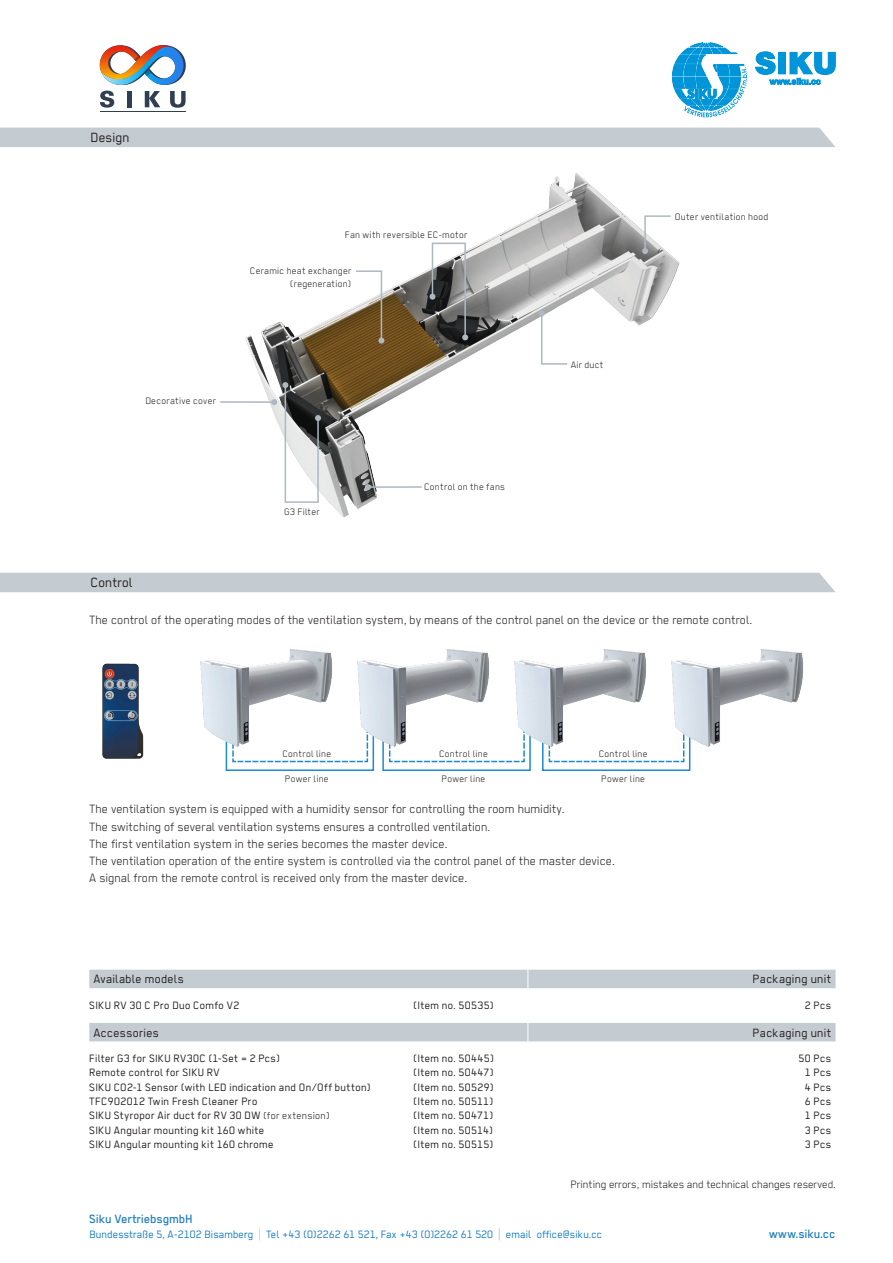
<style>
.page{position:relative;width:893px;height:1263px;background:#fff}
.page>*{position:absolute;margin:0;border:0;box-sizing:border-box;transform-origin:0 0}
.t1{font:15px "Regular";color:#231f20}
.t2{font:300 13.5px "Regular";color:#231f20}
.t3{font:13.5px "Regular";letter-spacing:.015em;color:#231f20}
.t4{font:500 13.5px "Regular";color:#1b7dc2}
.t5{font:12px "Regular";letter-spacing:.02em;color:#231f20}
.t6{font:12px "Regular";color:#1b7dc2}
.t7{font:300 12px "Regular";color:#231f20}
.t8{font:300 10.5px/12.6px "Regular";letter-spacing:.025em;color:#231f20;text-align:right}
.s1{font-weight:300;font-size:11.25px}
</style>
<div class="page">
<div style="left:89px;top:970px;width:747px;height:18px;background:#c5ccd1"></div>
<div style="left:89px;top:1023px;width:747px;height:18px;background:#c5ccd1"></div>
<div style="left:0;top:128px;width:835px;height:19px;background:#c5ccd1"></div>
<div style="left:0;top:573px;width:835px;height:19px;background:#c5ccd1"></div>
<img style="left:102px;top:663px;width:42px;height:96px">
<svg style="left:755px;top:51px;width:81px;height:34px"></svg>
<svg style="left:672px;top:43px;width:75px;height:74px"></svg>
<svg style="left:100px;top:45px;width:86px;height:40px"></svg>
<svg style="left:100px;top:91px;width:14px;height:17px"></svg>
<hr style="left:127px;top:91px;width:4px;height:16px;background:#303e52">
<svg style="left:145px;top:91px;width:15px;height:16px"></svg>
<svg style="left:170px;top:91px;width:16px;height:17px"></svg>
<hr style="left:100px;top:111px;width:86px;height:1px;background:#303e52">
<svg style="left:232px;top:753px;width:137px;height:10px"></svg>
<svg style="left:389px;top:753px;width:136px;height:10px"></svg>
<svg style="left:548px;top:753px;width:137px;height:10px"></svg>
<div style="left:226px;top:728px;width:148px;height:43px;border:2px solid #1d8bcb"></div>
<div style="left:382px;top:728px;width:149px;height:43px;border:2px solid #1d8bcb"></div>
<div style="left:542px;top:728px;width:148px;height:43px;border:2px solid #1d8bcb"></div>
<img style="left:200px;top:649px;width:135px;height:104px">
<img style="left:354px;top:649px;width:138px;height:104px">
<img style="left:511px;top:649px;width:138px;height:104px">
<img style="left:668px;top:649px;width:135px;height:104px">
<img style="left:245px;top:173px;width:435px;height:344px">
<svg style="left:539px;top:310px;width:30px;height:55px"></svg>
<svg style="left:354px;top:270px;width:30px;height:74px"></svg>
<hr style="left:220px;top:401px;width:54px;height:2px;background:#aeb8be">
<svg style="left:271px;top:382px;width:50px;height:122px"></svg>
<hr style="left:368px;top:486px;width:54px;height:2px;background:#aeb8be">
<svg style="left:365px;top:484px;width:6px;height:6px"></svg>
<svg style="left:642px;top:215px;width:30px;height:39px"></svg>
<svg style="left:429px;top:242px;width:39px;height:98px;background:#757676"></svg>
<p class="t1" style="left:91px;top:129px;width:41px">Design</p>
<p class="t8" style="left:345px;top:228px;width:124px">Fan with reversible EC-motor</p>
<p class="t8" style="left:250px;top:264px;width:103px">Ceramic heat exchanger (regeneration)</p>
<p class="t8" style="left:145px;top:394px;width:72px">Decorative cover</p>
<p class="t1" style="left:91px;top:574px;width:44px">Control</p>
<p class="t8" style="left:284px;top:505px;width:37px">G3 Filter</p>
<p class="t8" style="left:424px;top:480px;width:82px">Control on the fans</p>
<p class="t8" style="left:571px;top:358px;width:34px">Air duct</p>
<p class="t8" style="left:675px;top:210px;width:95px">Outer ventilation hood</p>
<p class="t2" style="left:89px;top:613px;width:664px">The control of the operating modes of the ventilation system, by means of the control panel on the device or the remote control.</p>
<p class="t8" style="left:282px;top:747px;width:50px">Control line</p>
<p class="t8" style="left:439px;top:747px;width:50px">Control line</p>
<p class="t8" style="left:599px;top:747px;width:50px">Control line</p>
<p class="t8" style="left:285px;top:772px;width:45px">Power line</p>
<p class="t8" style="left:442px;top:772px;width:45px">Power line</p>
<p class="t8" style="left:601px;top:772px;width:45px">Power line</p>
<p class="t2" style="left:89px;top:802px;width:477px">The ventilation system is equipped with a humidity sensor for controlling the room humidity.</p>
<p class="t2" style="left:89px;top:819px;width:402px">The switching of several ventilation systems ensures a controlled ventilation.</p>
<p class="t2" style="left:89px;top:837px;width:360px">The first ventilation system in the series becomes the master device.</p>
<p class="t2" style="left:89px;top:854px;width:527px">The ventilation operation of the entire system is controlled via the control panel of the master device.</p>
<p class="t2" style="left:89px;top:871px;width:379px">A signal from the remote control is received only from the master device.</p>
<p class="t3" style="left:94px;top:972px;width:92px">Available models</p>
<p class="t3" style="left:753px;top:972px;width:80px">Packaging unit</p>
<p class="t5" style="left:89px;top:998px;width:152px">SIKU RV 30 C Pro Duo Comfo V2</p>
<p class="t5" style="left:413px;top:998px;width:82px">(Item no. 50535)</p>
<p class="t5" style="left:805px;top:998px;width:28px">2 Pcs</p>
<p class="t3" style="left:94px;top:1025px;width:67px">Accessories</p>
<p class="t3" style="left:753px;top:1025px;width:80px">Packaging unit</p>
<p class="t5" style="left:89px;top:1051px;width:192px">Filter G3 for SIKU RV30C (1-Set = 2 Pcs)</p>
<p class="t5" style="left:413px;top:1051px;width:82px">(Item no. 50445)</p>
<p class="t5" style="left:89px;top:1066px;width:132px">Remote control for SIKU RV</p>
<p class="t5" style="left:413px;top:1066px;width:82px">(Item no. 50447)</p>
<p class="t5" style="left:89px;top:1080px;width:283px">SIKU CO2-1 Sensor (with LED indication and On/Off button)</p>
<p class="t5" style="left:413px;top:1080px;width:82px">(Item no. 50529)</p>
<p class="t5" style="left:89px;top:1095px;width:170px">TFC902012 Twin Fresh Cleaner Pro</p>
<p class="t5" style="left:413px;top:1095px;width:82px">(Item no. 50511)</p>
<p class="t5" style="left:89px;top:1109px;width:242px">SIKU Styropor Air duct for RV 30 DW <span class="s1">(for extension)</span></p>
<p class="t5" style="left:413px;top:1109px;width:81px">(Item no. 50471)</p>
<p class="t5" style="left:89px;top:1123px;width:177px">SIKU Angular mounting kit 160 white</p>
<p class="t5" style="left:413px;top:1123px;width:81px">(Item no. 50514)</p>
<p class="t5" style="left:89px;top:1138px;width:186px">SIKU Angular mounting kit 160 chrome</p>
<p class="t5" style="left:413px;top:1138px;width:82px">(Item no. 50515)</p>
<p class="t5" style="left:799px;top:1051px;width:34px">50 Pcs</p>
<p class="t5" style="left:805px;top:1066px;width:28px">1 Pcs</p>
<p class="t5" style="left:805px;top:1080px;width:28px">4 Pcs</p>
<p class="t5" style="left:805px;top:1095px;width:28px">6 Pcs</p>
<p class="t5" style="left:805px;top:1109px;width:28px">1 Pcs</p>
<p class="t5" style="left:805px;top:1123px;width:28px">3 Pcs</p>
<p class="t5" style="left:805px;top:1138px;width:28px">3 Pcs</p>
<p class="t7" style="left:570px;top:1178px;width:267px">Printing errors, mistakes and technical changes reserved.</p>
<p class="t4" style="left:89px;top:1211px;width:105px">Siku VertriebsgmbH</p>
<p class="t6" style="left:89px;top:1227px;width:514px">Bundesstraße 5, A-2102 Bisamberg | Tel +43 (0)2262 61 521, Fax +43 (0)2262 61 520 | email office@siku.cc</p>
<p class="t4" style="left:769px;top:1226px;width:68px">www.siku.cc</p>
</div>
